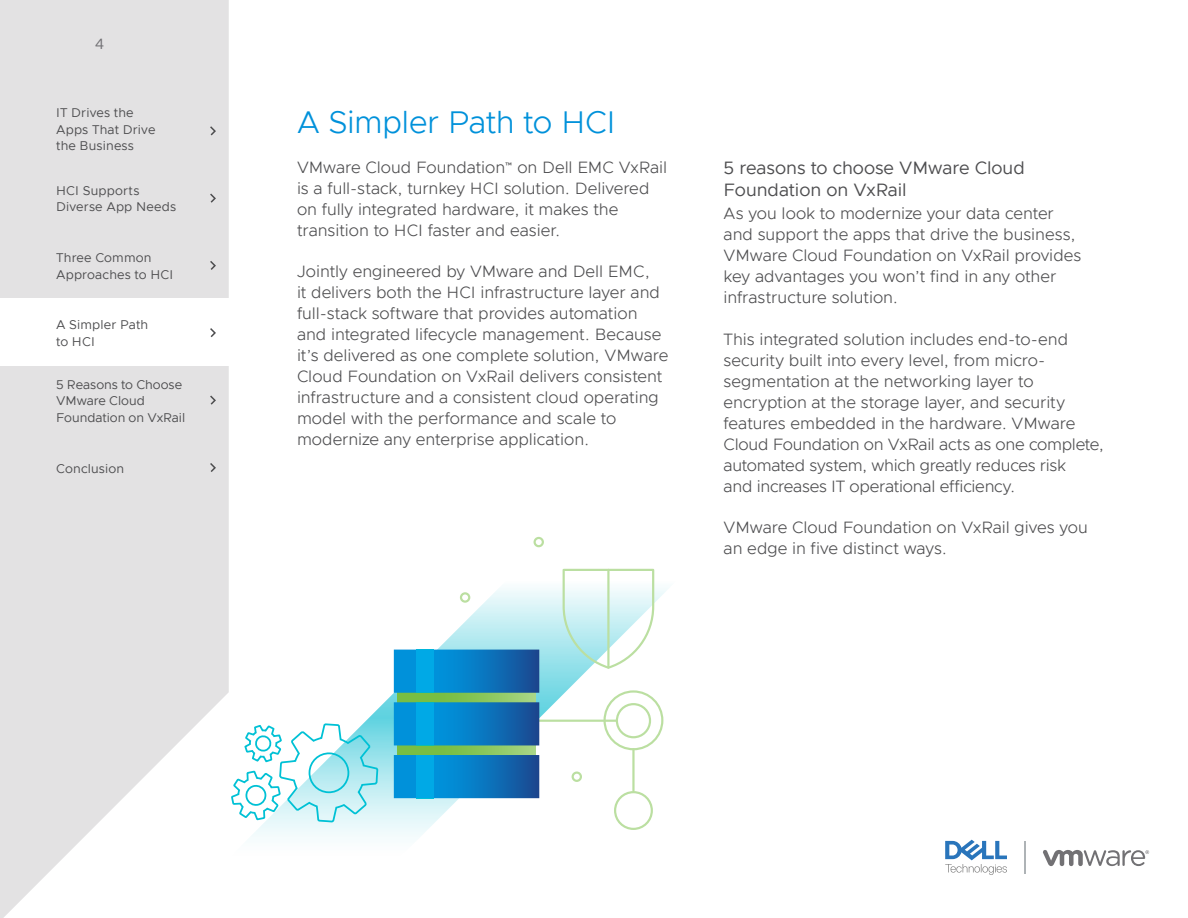
<style>
.page{position:relative;width:1188px;height:918px;background:#fff}
.page>*{position:absolute;margin:0;border:0;box-sizing:border-box;transform-origin:0 0}
.eBook_MAIN_HEADLINE{font:300 31.5px "Metropolis";letter-spacing:-.015em;color:#0091da}
.eBook_SUBHEAD-1-85BL{font:18px/21.8px "Metropolis";letter-spacing:-.005em;color:#4d4d4f}
.eBook_BODY_TEXT{font:300 16.5px/21px "Metropolis";letter-spacing:-.005em;color:#4d4d4f}
.t1{font:15px "Metropolis";color:#717074}
.eBOOK_MENU_STYLE{font:12.75px/16.5px "Metropolis";letter-spacing:.01em;color:#4d4d4f}
</style>
<div class="page">
<svg style="left:0;top:0;width:229px;height:918px;background:#e6e5e6"></svg>
<svg style="left:216px;top:579px;width:452px;height:292px"></svg>
<svg style="left:230px;top:708px;width:149px;height:148px"></svg>
<hr style="left:529px;top:720px;width:88px;height:2px;background:#bbdfa1">
<div style="left:604px;top:690px;width:59px;height:60px;border:2px solid #bbdfa1;border-radius:50%"></div>
<svg style="left:561px;top:568px;width:94px;height:102px"></svg>
<hr style="left:607px;top:570px;width:3px;height:98px;background:#bbdfa1">
<div style="left:616px;top:703px;width:35px;height:35px;border:2px solid #bbdfa1;border-radius:50%"></div>
<div style="left:614px;top:791px;width:39px;height:39px;border:2px solid #bbdfa1;border-radius:50%"></div>
<hr style="left:632px;top:749px;width:3px;height:42px;background:#bbdfa1">
<div style="left:460px;top:592px;width:10px;height:11px;border:2px solid #bbdfa1;border-radius:50%"></div>
<div style="left:534px;top:537px;width:10px;height:10px;border:2px solid #bbdfa1;border-radius:50%"></div>
<div style="left:572px;top:772px;width:10px;height:10px;border:2px solid #bbdfa1;border-radius:50%"></div>
<svg style="left:394px;top:650px;width:145px;height:148px;background:#1b82b1"></svg>
<div style="left:416px;top:650px;width:18px;height:43px;background:#00a9e6"></div>
<div style="left:416px;top:755px;width:18px;height:43px;background:#00a9e6"></div>
<div style="left:416px;top:702px;width:18px;height:43px;background:#00a9e6"></div>
<hr style="left:1024px;top:841px;width:2px;height:33px;background:#aeb3b6">
<svg style="left:1043px;top:850px;width:106px;height:16px"></svg>
<svg style="left:945px;top:840px;width:62px;height:35px"></svg>
<svg style="left:208px;top:259px;width:9px;height:13px"></svg>
<svg style="left:208px;top:461px;width:9px;height:13px"></svg>
<svg style="left:208px;top:192px;width:9px;height:12px"></svg>
<svg style="left:208px;top:125px;width:9px;height:12px"></svg>
<svg style="left:208px;top:394px;width:9px;height:12px"></svg>
<div style="left:0;top:298px;width:229px;height:67px;background:#fff"></div>
<svg style="left:210px;top:328px;width:6px;height:9px"></svg>
<p class="t1" style="left:95px;top:35px;width:10px">4</p>
<p class="eBOOK_MENU_STYLE" style="left:56px;top:105px;width:101px">IT Drives the<br>Apps That Drive the Business</p>
<p class="eBOOK_MENU_STYLE" style="left:56px;top:182px;width:122px">HCI Supports<br>Diverse App Needs</p>
<p class="eBOOK_MENU_STYLE" style="left:56px;top:250px;width:119px">Three Common<br>Approaches to HCI</p>
<p class="eBOOK_MENU_STYLE" style="left:56px;top:317px;width:94px">A Simpler Path to HCI</p>
<p class="eBOOK_MENU_STYLE" style="left:56px;top:376px;width:131px">5 Reasons to Choose<br>VMware Cloud<br>Foundation on VxRail</p>
<p class="eBOOK_MENU_STYLE" style="left:56px;top:460px;width:69px">Conclusion</p>
<p class="eBook_MAIN_HEADLINE" style="left:297px;top:103px;width:320px">A Simpler Path to HCI</p>
<p class="eBook_BODY_TEXT" style="left:297px;top:157px;width:372px">VMware Cloud Foundation<sup>™</sup> on Dell EMC VxRail is a full-stack, turnkey HCI solution. Delivered on fully integrated hardware, it makes the transition to HCI faster and easier.</p>
<p class="eBook_BODY_TEXT" style="left:297px;top:261px;width:373px">Jointly engineered by VMware and Dell EMC,<br>it delivers both the HCI infrastructure layer and full-stack software that provides automation and integrated lifecycle management. Because it’s delivered as one complete solution, VMware Cloud Foundation on VxRail delivers consistent infrastructure and a consistent cloud operating model with the performance and scale to modernize any enterprise application.</p>
<p class="eBook_SUBHEAD-1-85BL" style="left:724px;top:157px;width:303px">5 reasons to choose VMware Cloud<br>Foundation on VxRail</p>
<p class="eBook_BODY_TEXT" style="left:724px;top:203px;width:359px">As you look to modernize your data center and support the apps that drive the business, VMware Cloud Foundation on VxRail provides key advantages you won’t find in any other infrastructure solution.</p>
<p class="eBook_BODY_TEXT" style="left:724px;top:328px;width:382px">This integrated solution includes end-to-end security built into every level, from micro&shy;segmentation at the networking layer to encryption at the storage layer, and security features embedded in the hardware. VMware Cloud Foundation on VxRail acts as one complete, automated system, which greatly reduces risk<br>and increases IT operational efficiency.</p>
<p class="eBook_BODY_TEXT" style="left:724px;top:517px;width:366px">VMware Cloud Foundation on VxRail gives you an edge in five distinct ways.</p>
</div>
